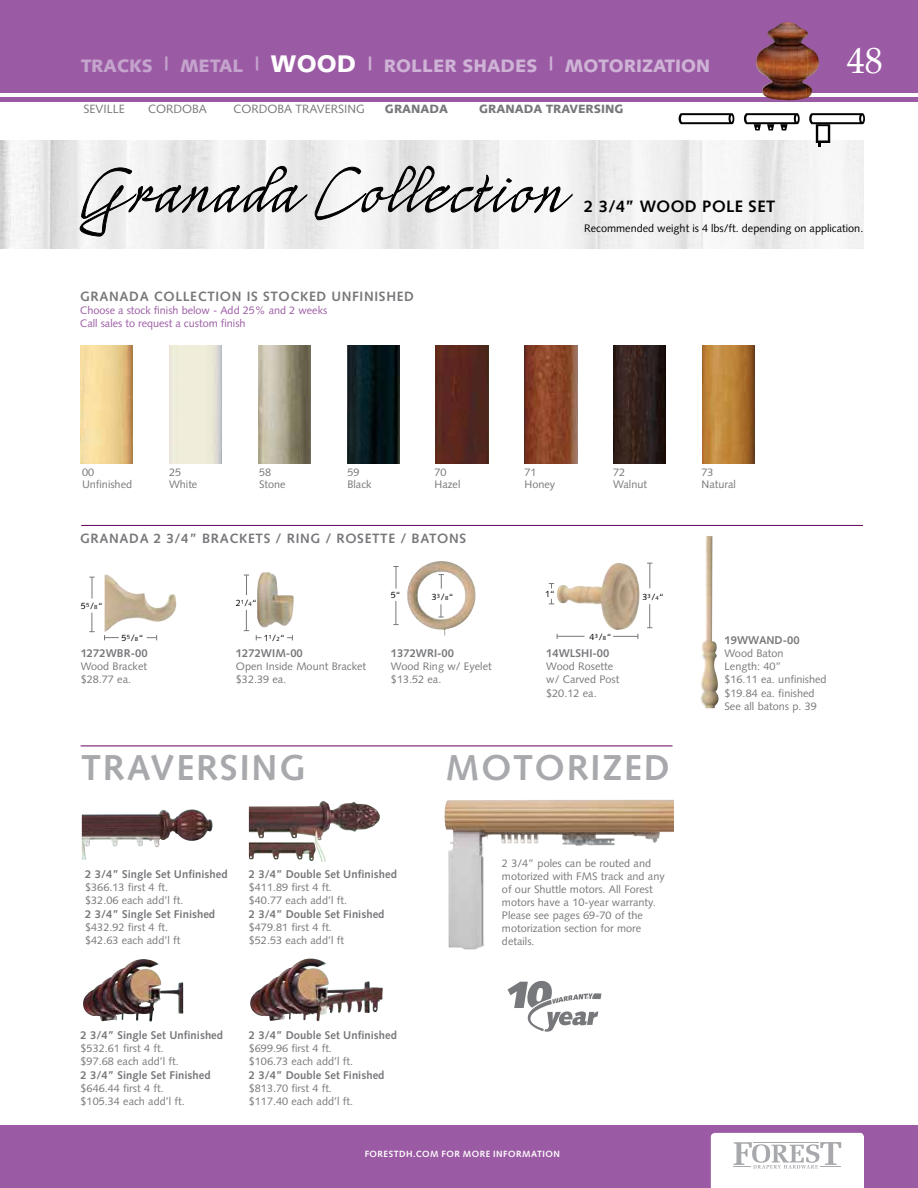
<style>
.page{position:relative;width:918px;height:1188px;background:#fff}
.page>*{position:absolute;margin:0;border:0;box-sizing:border-box;transform-origin:0 0}
.t1{font:54px "Mayence Premium";letter-spacing:.03em;color:#000}
.t2{font:700 36px "Syntax";letter-spacing:.05em;color:#a7a9ac}
.t3{font:36px "Palatino";color:#fff}
.t4{font:900 18px "Syntax";color:#ceb3d6}
.t5{font:700 16.5px "Syntax";letter-spacing:.03em;color:#000}
.t6{font:700 13.5px "Syntax";letter-spacing:.05em;color:#77787b}
.t7{font:12px "Syntax";color:#77787b}
.t8{font:900 12px "Syntax";color:#77787b}
.t9{font:700 11.25px "Syntax";color:#77787b}
.t10{font:10.8px/13px "Syntax";color:#77787b}
.t11{font:10.8px/13px "Syntax";color:#9b5ba4}
.t12{font:10.8px "Syntax";color:#000}
.t13{font:9px "Syntax";color:#000}
.t14{font:700 9px "Syntax";letter-spacing:.055em;color:#fff}
.s1{color:#c4a3cd}
.s2{font-size:24px;color:#fff}
.s3{font-size:6px}
</style>
<div class="page">
<div style="left:0;top:0;width:918px;height:93px;background:#9b5ba4"></div>
<hr style="left:0;top:97px;width:918px;height:4px;background:#9b5ba4">
<div style="left:0;top:1125px;width:918px;height:63px;background:#9b5ba4"></div>
<svg style="left:711px;top:1133px;width:153px;height:55px;background:#f3f3f4"></svg>
<img style="left:756px;top:22px;width:63px;height:79px">
<img style="left:0;top:140px;width:864px;height:109px">
<img style="left:705px;top:537px;width:1px;height:104px">
<img style="left:257px;top:572px;width:37px;height:56px">
<svg style="left:244px;top:575px;width:5px;height:20px"></svg>
<svg style="left:244px;top:610px;width:5px;height:21px"></svg>
<svg style="left:287px;top:635px;width:6px;height:5px"></svg>
<svg style="left:256px;top:635px;width:6px;height:5px"></svg>
<img style="left:407px;top:561px;width:32px;height:60px">
<svg style="left:393px;top:566px;width:6px;height:23px"></svg>
<svg style="left:393px;top:601px;width:6px;height:24px"></svg>
<svg style="left:439px;top:574px;width:5px;height:15px"></svg>
<svg style="left:438px;top:604px;width:6px;height:14px"></svg>
<img style="left:169px;top:346px;width:53px;height:118px">
<img style="left:347px;top:345px;width:52px;height:119px">
<img style="left:81px;top:345px;width:52px;height:119px">
<img style="left:525px;top:346px;width:52px;height:118px">
<img style="left:703px;top:345px;width:51px;height:119px">
<img style="left:436px;top:346px;width:52px;height:118px">
<img style="left:613px;top:345px;width:53px;height:119px">
<img style="left:105px;top:575px;width:72px;height:57px">
<svg style="left:147px;top:635px;width:10px;height:5px"></svg>
<svg style="left:104px;top:635px;width:15px;height:5px"></svg>
<svg style="left:89px;top:577px;width:6px;height:21px"></svg>
<svg style="left:89px;top:613px;width:6px;height:19px"></svg>
<img style="left:259px;top:345px;width:51px;height:119px">
<svg style="left:79px;top:166px;width:229px;height:71px"></svg>
<svg style="left:314px;top:165px;width:259px;height:55px"></svg>
<img style="left:250px;top:958px;width:132px;height:63px">
<img style="left:83px;top:959px;width:77px;height:63px">
<img style="left:82px;top:809px;width:131px;height:51px">
<img style="left:249px;top:801px;width:77px;height:61px">
<img style="left:444px;top:800px;width:217px;height:149px">
<svg style="left:508px;top:981px;width:94px;height:51px"></svg>
<svg style="left:613px;top:634px;width:26px;height:5px"></svg>
<svg style="left:557px;top:634px;width:28px;height:5px"></svg>
<img style="left:557px;top:563px;width:83px;height:67px">
<svg style="left:647px;top:604px;width:5px;height:24px"></svg>
<svg style="left:549px;top:599px;width:5px;height:5px"></svg>
<svg style="left:647px;top:563px;width:5px;height:25px"></svg>
<svg style="left:679px;top:113px;width:55px;height:11px"></svg>
<svg style="left:744px;top:113px;width:56px;height:18px"></svg>
<svg style="left:809px;top:113px;width:56px;height:33px"></svg>
<hr style="left:81px;top:525px;width:782px;height:1px;background:#650360">
<hr style="left:81px;top:746px;width:591px;height:1px;background:#650360">
<h3 class="t4" style="left:81px;top:55px;width:631px"><span class="s1">TRACKS | METAL |</span> <span class="s2">WOOD</span> | ROLLER SHADES | MOTORIZATION</h3>
<p class="t7" style="left:84px;top:102px;width:43px">SEVILLE</p>
<p class="t7" style="left:148px;top:102px;width:60px">CORDOBA</p>
<p class="t7" style="left:234px;top:102px;width:133px">CORDOBA TRAVERSING</p>
<p class="t8" style="left:385px;top:102px;width:65px">GRANADA</p>
<p class="t8" style="left:479px;top:102px;width:146px">GRANADA TRAVERSING</p>
<h2 class="t3" style="left:847px;top:30px;width:37px">48</h2>
<h1 class="t1" style="left:80px;top:161px;width:484px">Granada Collection</h1>
<h3 class="t5" style="left:584px;top:197px;width:193px">2 3/4” WOOD POLE SET</h3>
<p class="t12" style="left:584px;top:221px;width:281px">Recommended weight is 4 lbs/ft. depending on application.</p>
<p class="t6" style="left:80px;top:289px;width:335px">GRANADA COLLECTION IS STOCKED UNFINISHED</p>
<p class="t11" style="left:80px;top:304px;width:249px">Choose a stock finish below - Add 25% and 2 weeks<br>Call sales to request a custom finish</p>
<p class="t10" style="left:82px;top:466px;width:14px">00</p>
<p class="t10" style="left:169px;top:466px;width:14px">25</p>
<p class="t10" style="left:259px;top:466px;width:14px">58</p>
<p class="t10" style="left:348px;top:466px;width:14px">59</p>
<p class="t10" style="left:435px;top:466px;width:14px">70</p>
<p class="t10" style="left:525px;top:466px;width:14px">71</p>
<p class="t10" style="left:613px;top:466px;width:14px">72</p>
<p class="t10" style="left:702px;top:466px;width:14px">73</p>
<p class="t10" style="left:82px;top:478px;width:52px">Unfinished</p>
<p class="t10" style="left:169px;top:478px;width:30px">White</p>
<p class="t10" style="left:259px;top:478px;width:28px">Stone</p>
<p class="t10" style="left:348px;top:478px;width:26px">Black</p>
<p class="t10" style="left:435px;top:478px;width:27px">Hazel</p>
<p class="t10" style="left:525px;top:478px;width:32px">Honey</p>
<p class="t10" style="left:613px;top:478px;width:36px">Walnut</p>
<p class="t10" style="left:702px;top:478px;width:36px">Natural</p>
<p class="t6" style="left:80px;top:531px;width:388px">GRANADA 2 3/4” BRACKETS / RING / ROSETTE / BATONS</p>
<p class="t13" style="left:81px;top:600px;width:23px">5<sup>5</sup>/<span class="s3">8</span>“</p>
<p class="t13" style="left:236px;top:597px;width:22px">2<sup>1</sup>/<span class="s3">4</span>“</p>
<p class="t13" style="left:391px;top:589px;width:11px">5“</p>
<p class="t13" style="left:432px;top:592px;width:23px">3<sup>3</sup>/<span class="s3">8</span>“</p>
<p class="t13" style="left:121px;top:633px;width:23px">5<sup>5</sup>/<span class="s3">8</span>“</p>
<p class="t13" style="left:264px;top:633px;width:22px">1<sup>1</sup>/<span class="s3">2</span>“</p>
<p class="t9" style="left:81px;top:647px;width:68px">1272WBR-00</p>
<p class="t10" style="left:81px;top:660px;width:68px">Wood Bracket $28.77 ea.</p>
<p class="t9" style="left:236px;top:647px;width:68px">1272WIM-00</p>
<p class="t10" style="left:236px;top:660px;width:132px">Open Inside Mount Bracket $32.39 ea.</p>
<p class="t9" style="left:391px;top:647px;width:65px">1372WRI-00</p>
<p class="t10" style="left:391px;top:660px;width:102px">Wood Ring w/ Eyelet $13.52 ea.</p>
<p class="t13" style="left:545px;top:589px;width:11px">1“</p>
<p class="t13" style="left:642px;top:591px;width:23px">3<sup>3</sup>/<span class="s3">4</span>“</p>
<p class="t13" style="left:590px;top:631px;width:23px">4<sup>3</sup>/<span class="s3">8</span>“</p>
<p class="t9" style="left:546px;top:647px;width:65px">14WLSHI-00</p>
<p class="t10" style="left:546px;top:660px;width:75px">Wood Rosette w/ Carved Post $20.12 ea.</p>
<h2 class="t2" style="left:81px;top:747px;width:226px">TRAVERSING</h2>
<h2 class="t2" style="left:446px;top:747px;width:226px">MOTORIZED</h2>
<p class="t9" style="left:85px;top:868px;width:144px">2 3/4” Single Set Unfinished</p>
<p class="t10" style="left:85px;top:881px;width:100px">$366.13 first 4 ft. $32.06 each add’l ft.</p>
<p class="t9" style="left:85px;top:907px;width:132px">2 3/4” Single Set Finished</p>
<p class="t10" style="left:85px;top:921px;width:97px">$432.92 first 4 ft. $42.63 each add’l ft</p>
<p class="t9" style="left:249px;top:868px;width:150px">2 3/4” Double Set Unfinished</p>
<p class="t10" style="left:249px;top:881px;width:100px">$411.89 first 4 ft. $40.77 each add’l ft.</p>
<p class="t9" style="left:249px;top:907px;width:137px">2 3/4” Double Set Finished</p>
<p class="t10" style="left:249px;top:921px;width:97px">$479.81 first 4 ft. $52.53 each add’l ft</p>
<p class="t10" style="left:502px;top:856px;width:164px">2 3/4” poles can be routed and motorized with FMS track and any of our Shuttle motors. All Forest motors have a 10-year warranty.<br>Please see pages 69-70 of the motorization section for more details.</p>
<p class="t9" style="left:81px;top:1029px;width:144px">2 3/4” Single Set Unfinished</p>
<p class="t10" style="left:81px;top:1042px;width:100px">$532.61 first 4 ft. $97.68 each add’l ft.</p>
<p class="t9" style="left:81px;top:1068px;width:132px">2 3/4” Single Set Finished</p>
<p class="t10" style="left:81px;top:1082px;width:106px">$646.44 first 4 ft. $105.34 each add’l ft.</p>
<p class="t9" style="left:249px;top:1029px;width:150px">2 3/4” Double Set Unfinished</p>
<p class="t10" style="left:249px;top:1042px;width:106px">$699.96 first 4 ft. $106.73 each add’l ft.</p>
<p class="t9" style="left:249px;top:1068px;width:137px">2 3/4” Double Set Finished</p>
<p class="t10" style="left:249px;top:1082px;width:106px">$813.70 first 4 ft. $117.40 each add’l ft.</p>
<p class="t14" style="left:365px;top:1149px;width:197px">FORESTDH.COM FOR MORE INFORMATION</p>
<p class="t9" style="left:725px;top:634px;width:77px">19WWAND-00</p>
<p class="t10" style="left:725px;top:647px;width:104px">Wood Baton<br>Length: 40”<br>$16.11 ea. unfinished $19.84 ea. finished<br>See all batons p. 39</p>
</div>
